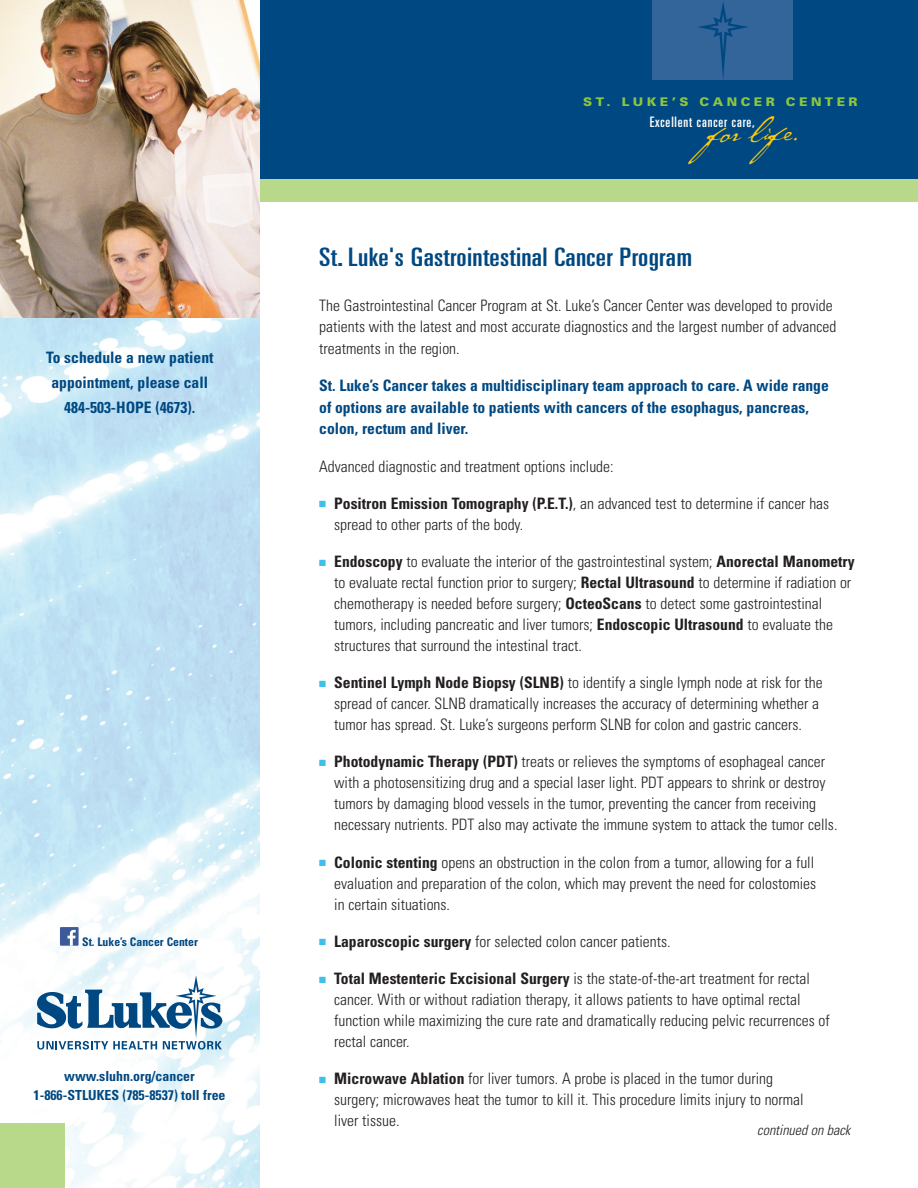
<style>
.page{position:relative;width:918px;height:1188px;background:#fff}
.page>*{position:absolute;margin:0;border:0;box-sizing:border-box;transform-origin:0 0}
.t1{font:35.85px "Cezanne";color:#feca0a;scale:.96 1}
.t2{font:ultra-condensed 25.5px "Univers";letter-spacing:.01em;color:#004881;scale:1.2 1}
.t3{font:300 condensed 15.75px/21px "Univers";color:#231f20}
.t4{font:700 condensed 15.75px/24.8px "Univers";color:#004881;text-align:center}
.t5{font:ultra-condensed 14.4px "Univers";letter-spacing:.06em;color:#fff}
.t6{font:italic 300 condensed 14.25px "Univers";color:#231f20}
.t7{font:700 condensed 13.8px/19px "Univers";color:#004881;text-align:center}
.t8{font:900 12px "Univers";letter-spacing:.275em;color:#8bc63e;scale:1.05 1}
.t9{font:700 condensed 11.85px "Univers";color:#004881}
.s1{color:#3fbfe9}
.s2{font-weight:700}
</style>
<div class="page">
<div style="left:4px;top:0;width:914px;height:182px;background:#004881"></div>
<img style="left:0;top:317px;width:259px;height:871px">
<div style="left:247px;top:180px;width:671px;height:22px;background:#b8d989"></div>
<div style="left:0;top:1123px;width:65px;height:65px;background:#b8d989"></div>
<img style="left:0;top:0;width:259px;height:317px">
<div style="left:653px;top:0;width:140px;height:80px;background:#33659b"></div>
<svg style="left:698px;top:2px;width:50px;height:77px"></svg>
<svg style="left:37px;top:975px;width:185px;height:75px"></svg>
<div style="left:60px;top:927px;width:19px;height:19px;background:#3c5a99"></div>
<svg style="left:67px;top:930px;width:9px;height:16px"></svg>
<p class="t4" style="left:46px;top:345px;width:169px">To schedule a new patient appointment, please call<br>484-503-HOPE (4673).</p>
<p class="t9" style="left:82px;top:934px;width:117px">St. Luke’s Cancer Center</p>
<p class="t7" style="left:34px;top:1067px;width:194px">www.sluhn.org/cancer<br>1-866-STLUKES (785-8537) toll free</p>
<p class="t8" style="left:583px;top:94px;width:263px">ST. LUKE’S CANCER CENTER</p>
<p class="t5" style="left:650px;top:114px;width:107px">Excellent cancer care,</p>
<h1 class="t1" style="left:707px;top:106px;width:105px">for life.</h1>
<h2 class="t2" style="left:319px;top:242px;width:312px">St. Luke's Gastrointestinal Cancer Program</h2>
<p class="t3" style="left:319px;top:295px;width:519px">The Gastrointestinal Cancer Program at St. Luke’s Cancer Center was developed to provide patients with the latest and most accurate diagnostics and the largest number of advanced treatments in the region.</p>
<p class="t4" style="left:319px;top:375px;width:511px;line-height:21.3px;text-align:left">St. Luke’s Cancer takes a multidisciplinary team approach to care. A wide range of options are available to patients with cancers of the esophagus, pancreas, colon, rectum and liver.</p>
<p class="t3" style="left:319px;top:455px;width:296px">Advanced diagnostic and treatment options include:</p>
<p class="t3" style="left:334px;top:493px;width:497px;text-indent:-15px"><span class="s1">■</span> <span class="s2">Positron Emission Tomography (P.E.T.)</span>, an advanced test to determine if cancer has spread to other parts of the body.</p>
<p class="t3" style="left:334px;top:551px;width:522px;text-indent:-15px"><span class="s1">■</span> <span class="s2">Endoscopy</span> to evaluate the interior of the gastrointestinal system; <span class="s2">Anorectal Manometry </span>to evaluate rectal function prior to surgery; <span class="s2">Rectal Ultrasound</span> to determine if radiation or chemotherapy is needed before surgery; <span class="s2">OcteoScans</span> to detect some gastrointestinal tumors, including pancreatic and liver tumors; <span class="s2">Endoscopic Ultrasound</span> to evaluate the structures that surround the intestinal tract.</p>
<p class="t3" style="left:334px;top:672px;width:490px;text-indent:-15px"><span class="s1">■</span> <span class="s2">Sentinel Lymph Node Biopsy (SLNB)</span> to identify a single lymph node at risk for the spread of cancer. SLNB dramatically increases the accuracy of determining whether a tumor has spread. St. Luke’s surgeons perform SLNB for colon and gastric cancers.</p>
<p class="t3" style="left:334px;top:751px;width:505px;text-indent:-15px"><span class="s1">■</span> <span class="s2">Photodynamic Therapy (PDT)</span> treats or relieves the symptoms of esophageal cancer with a photosensitizing drug and a special laser light. PDT appears to shrink or destroy tumors by damaging blood vessels in the tumor, preventing the cancer from receiving necessary nutrients. PDT also may activate the immune system to attack the tumor cells.</p>
<p class="t3" style="left:334px;top:851px;width:484px;text-indent:-15px"><span class="s1">■</span> <span class="s2">Colonic stenting</span> opens an obstruction in the colon from a tumor, allowing for a full evaluation and preparation of the colon, which may prevent the need for colostomies in certain situations.</p>
<p class="t3" style="left:319px;top:931px;width:353px"><span class="s1">■</span> <span class="s2">Laparoscopic surgery</span> for selected colon cancer patients.</p>
<p class="t3" style="left:334px;top:968px;width:497px;text-indent:-15px"><span class="s1">■</span> <span class="s2">Total Mestenteric Excisional Surgery</span> is the state-of-the-art treatment for rectal cancer. With or without radiation therapy, it allows patients to have optimal rectal function while maximizing the cure rate and dramatically reducing pelvic recurrences of rectal cancer.</p>
<p class="t3" style="left:334px;top:1068px;width:471px;text-indent:-15px"><span class="s1">■</span> <span class="s2">Microwave Ablation</span> for liver tumors. A probe is placed in the tumor during surgery; microwaves heat the tumor to kill it. This procedure limits injury to normal liver tissue.</p>
<p class="t6" style="left:757px;top:1122px;width:95px">continued on back</p>
</div>
